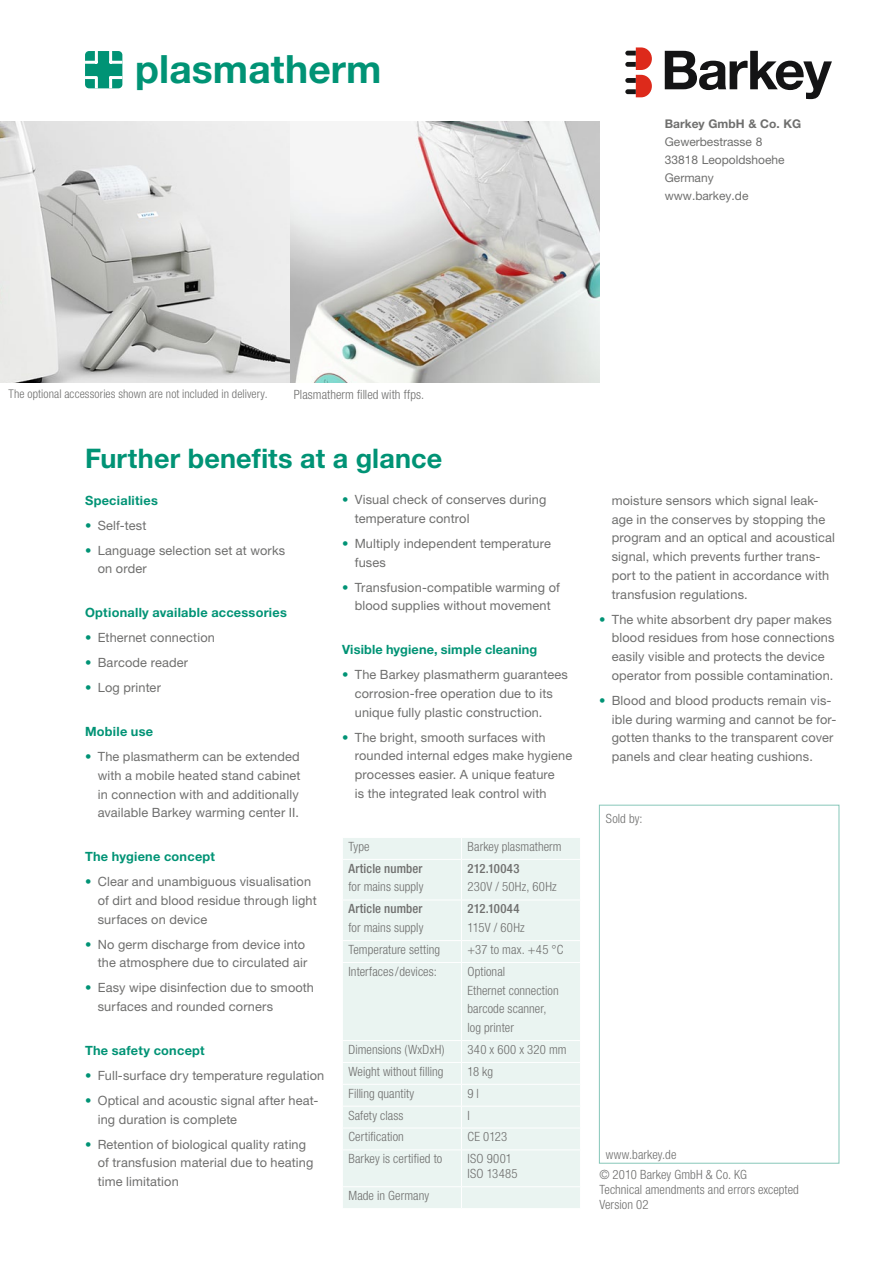
<style>
.page{position:relative;width:893px;height:1263px;background:#fff}
.page>*{position:absolute;margin:0;border:0;box-sizing:border-box;transform-origin:0 0}
.t1{font:700 39px "Helvetica Neue LT Pro";letter-spacing:.005em;color:#009375}
.t2{font:700 27px "Helvetica Neue LT Pro";letter-spacing:.005em;color:#009375}
.t3{font:12.75px/18.8px "Helvetica Neue LT Pro";letter-spacing:.01em;color:#6f6f6e}
.t4{font:300 condensed 12.75px/18.8px "Helvetica Neue LT Pro";letter-spacing:.005em;color:#6f6f6e}
.t5{font:700 12.75px "Helvetica Neue LT Pro";letter-spacing:.02em;color:#009375}
.t6{font:500 condensed 12.75px "Helvetica Neue LT Pro";letter-spacing:.01em;color:#6f6f6e}
.t7{font:300 condensed 12.75px/15px "Helvetica Neue LT Pro";letter-spacing:.025em;color:#6f6f6e}
.t8{font:12px/18px "Helvetica Neue LT Pro";color:#6f6f6e}
.t9{font:300 condensed 12px "Helvetica Neue LT Pro";letter-spacing:.01em;color:#6f6f6e}
.t10{font:700 12px "Helvetica Neue LT Pro";color:#6f6f6e}
.s1{font-weight:700;color:#009375}
</style>
<div class="page">
<img style="left:0;top:121px;width:290px;height:262px">
<svg style="left:665px;top:51px;width:167px;height:48px"></svg>
<svg style="left:625px;top:47px;width:27px;height:50px"></svg>
<svg style="left:85px;top:51px;width:38px;height:38px"></svg>
<img style="left:290px;top:121px;width:309px;height:262px">
<div style="left:599px;top:805px;width:240px;height:358px;border:1px solid #87c7b9"></div>
<div style="left:343px;top:838px;width:237px;height:370px;background:#eaf4f1"></div>
<svg style="left:461px;top:838px;width:1px;height:21px"></svg>
<hr style="left:342px;top:859px;width:119px;height:1px;background:#fff">
<hr style="left:461px;top:859px;width:120px;height:1px;background:#fff">
<hr style="left:461px;top:860px;width:1px;height:39px;background:#fff">
<hr style="left:342px;top:899px;width:119px;height:1px;background:#fff">
<hr style="left:461px;top:899px;width:120px;height:1px;background:#fff">
<hr style="left:461px;top:900px;width:1px;height:40px;background:#fff">
<hr style="left:342px;top:940px;width:119px;height:1px;background:#fff">
<hr style="left:461px;top:940px;width:120px;height:1px;background:#fff">
<svg style="left:461px;top:941px;width:1px;height:21px"></svg>
<hr style="left:342px;top:962px;width:119px;height:1px;background:#fff">
<hr style="left:461px;top:962px;width:120px;height:1px;background:#fff">
<hr style="left:461px;top:963px;width:1px;height:77px;background:#fff">
<hr style="left:342px;top:1040px;width:119px;height:1px;background:#fff">
<hr style="left:461px;top:1040px;width:120px;height:1px;background:#fff">
<hr style="left:342px;top:1062px;width:119px;height:1px;background:#fff">
<hr style="left:461px;top:1062px;width:120px;height:1px;background:#fff">
<hr style="left:342px;top:1084px;width:119px;height:1px;background:#fff">
<hr style="left:461px;top:1084px;width:120px;height:1px;background:#fff">
<hr style="left:342px;top:1106px;width:119px;height:1px;background:#fff">
<hr style="left:461px;top:1106px;width:120px;height:1px;background:#fff">
<hr style="left:342px;top:1128px;width:119px;height:1px;background:#fff">
<hr style="left:461px;top:1128px;width:120px;height:1px;background:#fff">
<svg style="left:461px;top:1041px;width:1px;height:108px"></svg>
<hr style="left:342px;top:1149px;width:119px;height:1px;background:#fff">
<hr style="left:461px;top:1149px;width:120px;height:1px;background:#fff">
<hr style="left:461px;top:1150px;width:1px;height:36px;background:#fff">
<hr style="left:342px;top:1186px;width:119px;height:1px;background:#fff">
<hr style="left:461px;top:1186px;width:120px;height:1px;background:#fff">
<svg style="left:461px;top:1187px;width:1px;height:21px"></svg>
<h1 class="t1" style="left:135px;top:45px;width:248px">plasmatherm</h1>
<p class="t10" style="left:665px;top:117px;width:138px">Barkey GmbH &amp; Co. KG</p>
<p class="t8" style="left:665px;top:133px;width:121px">Gewerbestrasse 8<br>33818 Leopoldshoehe<br>Germany www.barkey.de</p>
<p class="t9" style="left:9px;top:387px;width:261px">The optional accessories shown are not included in delivery.</p>
<p class="t4" style="left:294px;top:385px;width:132px">Plasmatherm filled with ffps.</p>
<h2 class="t2" style="left:85px;top:441px;width:359px">Further benefits at a glance</h2>
<p class="t3" style="left:355px;top:490px;width:193px;text-indent:-13px"><span class="s1">•</span> Visual check of conserves during temperature control</p>
<p class="t3" style="left:355px;top:534px;width:198px;text-indent:-13px"><span class="s1">•</span> Multiply independent temperature fuses</p>
<p class="t3" style="left:342px;top:578px;width:219px;text-align:center"><span class="s1">•</span> Transfusion-compatible warming of blood supplies without movement</p>
<p class="t5" style="left:342px;top:642px;width:197px">Visible hygiene, simple cleaning</p>
<p class="t3" style="left:355px;top:665px;width:215px;text-indent:-13px"><span class="s1">•</span> The Barkey plasmatherm guarantees corrosion-free operation due to its unique fully plastic construction.</p>
<p class="t3" style="left:355px;top:728px;width:219px;text-indent:-13px"><span class="s1">•</span> The bright, smooth surfaces with rounded internal edges make hygiene processes easier. A unique feature<br>is the integrated leak control with</p>
<p class="t5" style="left:85px;top:492px;width:74px">Specialities</p>
<p class="t3" style="left:85px;top:516px;width:63px"><span class="s1">•</span> Self-test</p>
<p class="t3" style="left:98px;top:541px;width:189px;text-indent:-13px"><span class="s1">•</span> Language selection set at works on order</p>
<p class="t5" style="left:85px;top:605px;width:203px">Optionally available accessories</p>
<p class="t3" style="left:85px;top:628px;width:131px"><span class="s1">•</span> Ethernet connection</p>
<p class="t3" style="left:85px;top:653px;width:105px"><span class="s1">•</span> Barcode reader</p>
<p class="t3" style="left:85px;top:678px;width:77px"><span class="s1">•</span> Log printer</p>
<p class="t5" style="left:85px;top:723px;width:70px">Mobile use</p>
<p class="t3" style="left:98px;top:747px;width:204px;text-indent:-13px"><span class="s1">•</span> The plasmatherm can be extended with a mobile heated stand cabinet in connection with and additionally available Barkey warming center II.</p>
<p class="t5" style="left:85px;top:848px;width:132px">The hygiene concept</p>
<p class="t3" style="left:98px;top:872px;width:221px;text-indent:-13px"><span class="s1">•</span> Clear and unambiguous visualisation of dirt and blood residue through light surfaces on device</p>
<p class="t3" style="left:85px;top:934px;width:224px;text-align:right"><span class="s1">•</span> No germ discharge from device into the atmosphere due to circulated air</p>
<p class="t3" style="left:98px;top:978px;width:218px;text-indent:-13px"><span class="s1">•</span> Easy wipe disinfection due to smooth surfaces and rounded corners</p>
<p class="t5" style="left:85px;top:1042px;width:121px">The safety concept</p>
<p class="t3" style="left:85px;top:1066px;width:241px"><span class="s1">•</span> Full-surface dry temperature regulation</p>
<p class="t3" style="left:98px;top:1091px;width:222px;text-indent:-13px"><span class="s1">•</span> Optical and acoustic signal after heat&shy;ing duration is complete</p>
<p class="t3" style="left:98px;top:1134px;width:217px;text-indent:-13px"><span class="s1">•</span> Retention of biological quality rating of transfusion material due to heating time limitation</p>
<p class="t4" style="left:348px;top:837px;width:23px">Type</p>
<p class="t4" style="left:467px;top:837px;width:96px">Barkey plasmatherm</p>
<p class="t6" style="left:348px;top:860px;width:76px">Article number</p>
<p class="t4" style="left:348px;top:877px;width:77px">for mains supply</p>
<p class="t6" style="left:467px;top:860px;width:54px">212.10043</p>
<p class="t4" style="left:467px;top:877px;width:91px">230V / 50Hz, 60Hz</p>
<p class="t6" style="left:348px;top:901px;width:76px">Article number</p>
<p class="t4" style="left:348px;top:918px;width:77px">for mains supply</p>
<p class="t6" style="left:467px;top:901px;width:54px">212.10044</p>
<p class="t4" style="left:467px;top:918px;width:59px">115V / 60Hz</p>
<p class="t4" style="left:348px;top:940px;width:93px">Temperature setting</p>
<p class="t4" style="left:467px;top:940px;width:97px">+37 to max. +45 °C</p>
<p class="t4" style="left:348px;top:962px;width:90px">Interfaces/devices:</p>
<p class="t4" style="left:467px;top:962px;width:93px">Optional<br>Ethernet connection barcode scanner, log printer</p>
<p class="t4" style="left:348px;top:1040px;width:98px">Dimensions (WxDxH)</p>
<p class="t7" style="left:467px;top:1042px;width:101px">340 x 600 x 320 mm</p>
<p class="t4" style="left:348px;top:1062px;width:97px">Weight without filling</p>
<p class="t4" style="left:467px;top:1062px;width:27px">18 kg</p>
<p class="t4" style="left:348px;top:1084px;width:67px">Filling quantity</p>
<p class="t4" style="left:467px;top:1084px;width:13px">9 l</p>
<p class="t4" style="left:348px;top:1105px;width:57px">Safety class</p>
<p class="t4" style="left:467px;top:1105px;width:4px">I</p>
<p class="t4" style="left:348px;top:1127px;width:57px">Certification</p>
<p class="t4" style="left:467px;top:1127px;width:41px">CE 0123</p>
<p class="t4" style="left:348px;top:1149px;width:95px">Barkey is certified to</p>
<p class="t7" style="left:467px;top:1151px;width:52px">ISO 9001<br>ISO 13485</p>
<p class="t4" style="left:348px;top:1186px;width:82px">Made in Germany</p>
<p class="t3" style="left:612px;top:491px;width:225px">moisture sensors which signal leak&shy;age in the conserves by stopping the program and an optical and acoustical signal, which prevents further trans&shy;port to the patient in accordance with transfusion regulations.</p>
<p class="t3" style="left:612px;top:609px;width:224px;text-indent:-13px"><span class="s1">•</span> The white absorbent dry paper makes blood residues from hose connections easily visible and protects the device operator from possible contamination.</p>
<p class="t3" style="left:612px;top:691px;width:226px;text-indent:-13px"><span class="s1">•</span> Blood and blood products remain vis&shy;ible during warming and cannot be for&shy;gotten thanks to the transparent cover panels and clear heating cushions.</p>
<p class="t4" style="left:606px;top:809px;width:38px">Sold by:</p>
<p class="t4" style="left:599px;top:1144px;width:149px;line-height:19.8px;text-indent:7px">www.barkey.de<br>© 2010 Barkey GmbH &amp; Co. KG</p>
<p class="t4" style="left:599px;top:1181px;width:201px;line-height:15px">Technical amendments and errors excepted<br>Version 02</p>
</div>
